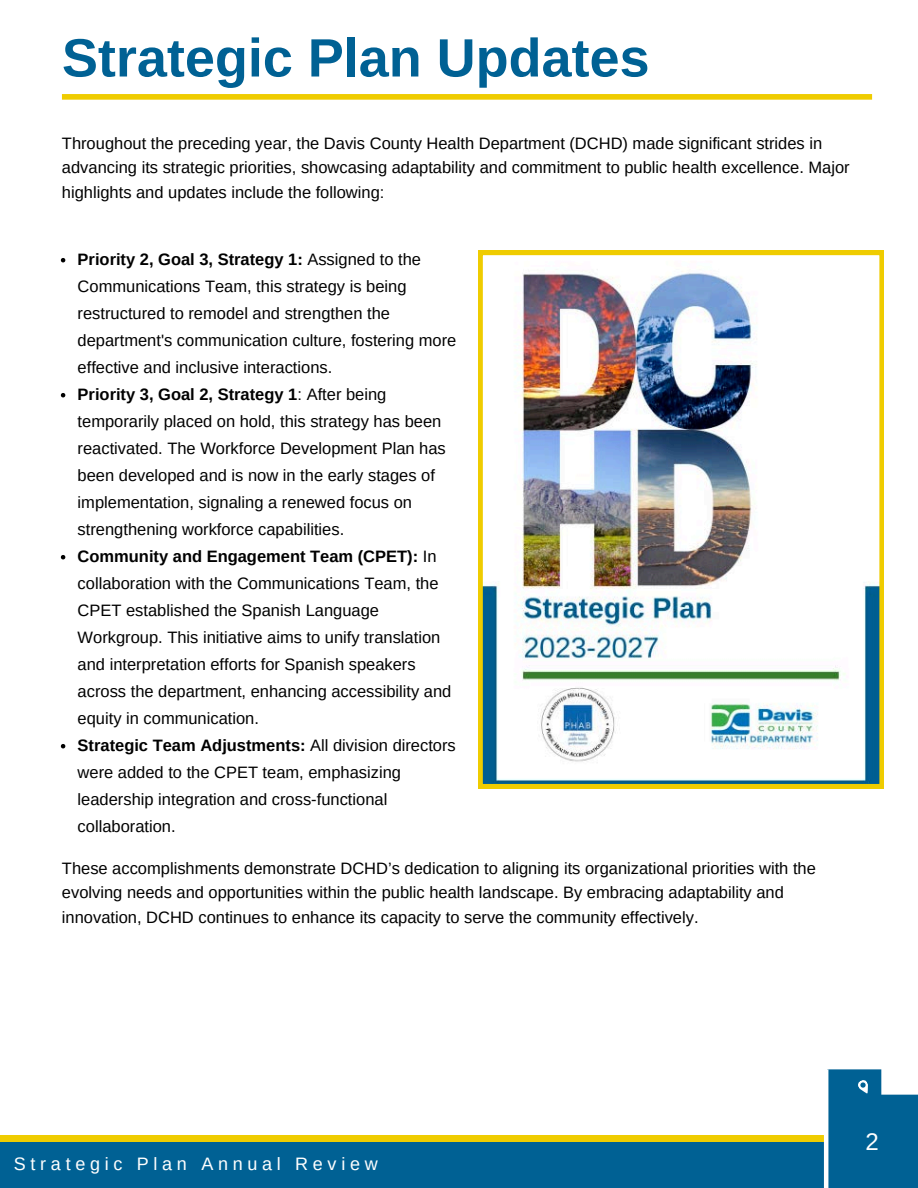
<style>
.page{position:relative;width:918px;height:1188px;background:#fff}
.page>*{position:absolute;margin:0;border:0;box-sizing:border-box;transform-origin:0 0}
.t1{font:700 54px "Arimo";color:#006194}
.t2{font:24px "Arimo";color:#fff}
.t3{font:18px "Arimo";letter-spacing:.26em;color:#fff}
.t4{font:16.5px/27px "Arimo";color:#000}
.s1{font-weight:700}
</style>
<div class="page">
<div style="left:0;top:1135px;width:918px;height:8px;background:#efcc00"></div>
<div style="left:0;top:1143px;width:918px;height:45px;background:#006194"></div>
<svg style="left:828px;top:1069px;width:90px;height:118px"></svg>
<hr style="left:824px;top:1069px;width:4px;height:119px;background:#fff">
<div style="left:62px;top:94px;width:810px;height:6px;background:#efcc00"></div>
<img style="left:478px;top:251px;width:405px;height:537px">
<svg style="left:61px;top:258px;width:4px;height:4px"></svg>
<svg style="left:61px;top:393px;width:4px;height:4px"></svg>
<svg style="left:61px;top:555px;width:4px;height:4px"></svg>
<svg style="left:61px;top:744px;width:4px;height:4px"></svg>
<h1 class="t1" style="left:62px;top:28px;width:589px">Strategic Plan Updates</h1>
<p class="t4" style="left:62px;top:130px;width:789px;line-height:24.8px">Throughout the preceding year, the Davis County Health Department (DCHD) made significant strides in advancing its strategic priorities, showcasing adaptability and commitment to public health excellence. Major highlights and updates include the following:</p>
<p class="t4" style="left:78px;top:245px;width:380px"><span class="s1">Priority 2, Goal 3, Strategy 1:</span> Assigned to the Communications Team, this strategy is being restructured to remodel and strengthen the department's communication culture, fostering more effective and inclusive interactions.</p>
<p class="t4" style="left:78px;top:380px;width:370px"><span class="s1">Priority 3, Goal 2, Strategy 1</span>: After being temporarily placed on hold, this strategy has been reactivated. The Workforce Development Plan has been developed and is now in the early stages of implementation, signaling a renewed focus on strengthening workforce capabilities.</p>
<p class="t4" style="left:78px;top:542px;width:375px"><span class="s1">Community and Engagement Team (CPET):</span> In collaboration with the Communications Team, the CPET established the Spanish Language Workgroup. This initiative aims to unify translation and interpretation efforts for Spanish speakers across the department, enhancing accessibility and equity in communication.</p>
<p class="t4" style="left:78px;top:731px;width:380px"><span class="s1">Strategic Team Adjustments:</span> All division directors were added to the CPET team, emphasizing leadership integration and cross-functional collaboration.</p>
<p class="t4" style="left:62px;top:855px;width:755px;line-height:24.8px">These accomplishments demonstrate DCHD’s dedication to aligning its organizational priorities with the evolving needs and opportunities within the public health landscape. By embracing adaptability and innovation, DCHD continues to enhance its capacity to serve the community effectively.</p>
<p class="t3" style="left:14px;top:1154px;width:365px">Strategic Plan Annual Review</p>
<p class="t2" style="left:865px;top:1128px;width:15px">2</p>
</div>
